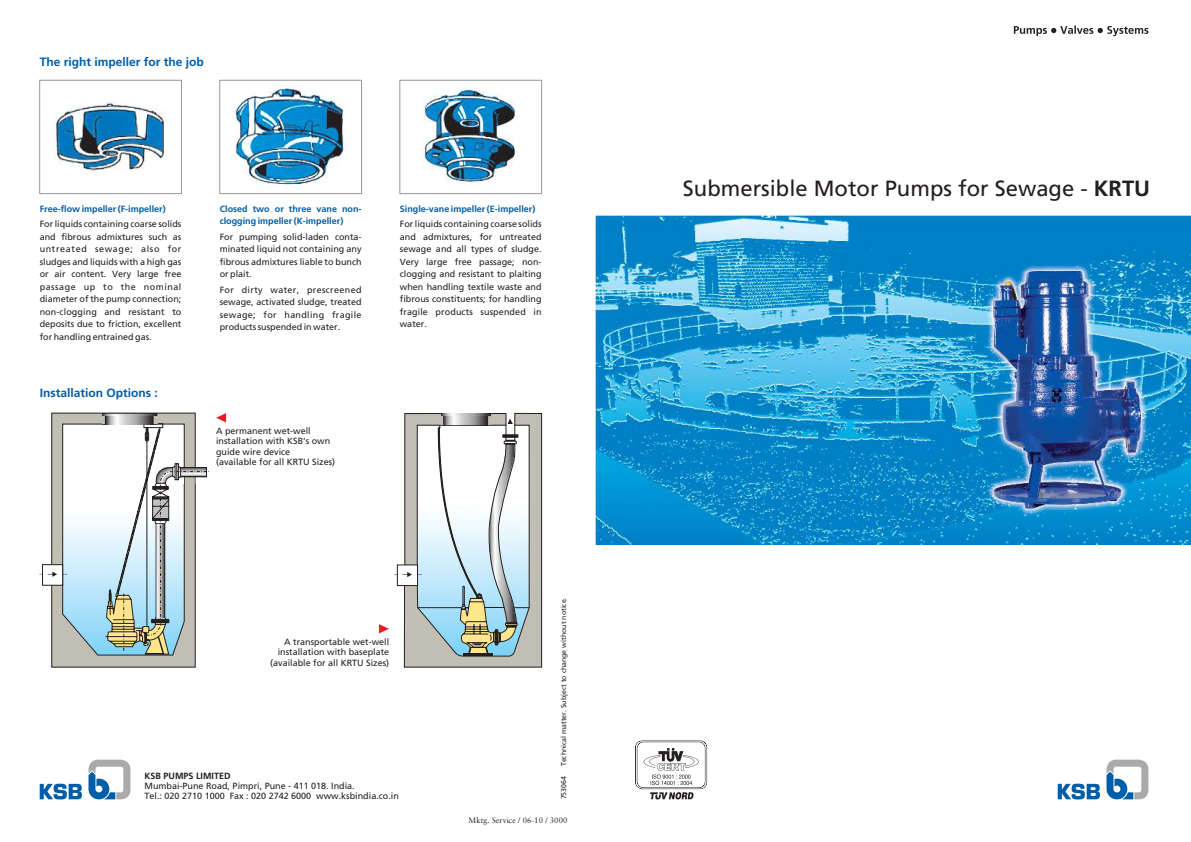
<style>
.page{position:relative;width:1191px;height:842px;background:#fff}
.page>*{position:absolute;margin:0;border:0;box-sizing:border-box;transform-origin:0 0}
.t1{font:22px "Frutiger Roman";color:#241f1f}
.t2{font:700 12px "Frutiger";color:#005da7}
.t3{font:9px/12.5px "Frutiger Roman";color:#241f1f;text-align:justify}
.t4{font:700 9px/12.5px "Frutiger";color:#005da7}
.t5{font:700 9px "Frutiger";color:#241f1f}
.t6{font:8px "Sabon";color:#241f1f}
.t7{font:7px "Frutiger Roman";color:#241f1f}
.s1{font-family:"Frutiger";font-weight:700}
</style>
<div class="page">
<svg style="left:88px;top:760px;width:42px;height:39px"></svg>
<svg style="left:40px;top:784px;width:42px;height:15px"></svg>
<div style="left:39px;top:80px;width:143px;height:114px;border:1px solid #969698"></div>
<div style="left:219px;top:80px;width:143px;height:114px;border:1px solid #969698"></div>
<div style="left:399px;top:80px;width:143px;height:114px;border:1px solid #969698"></div>
<img style="left:55px;top:101px;width:110px;height:70px">
<img style="left:234px;top:86px;width:112px;height:102px">
<img style="left:422px;top:88px;width:93px;height:97px">
<svg style="left:40px;top:412px;width:186px;height:256px"></svg>
<svg style="left:379px;top:413px;width:163px;height:255px"></svg>
<img style="left:595px;top:215px;width:596px;height:329px">
<svg style="left:1106px;top:760px;width:42px;height:39px"></svg>
<svg style="left:1057px;top:784px;width:43px;height:15px"></svg>
<svg style="left:635px;top:740px;width:72px;height:59px"></svg>
<svg style="left:1013px;top:26px;width:135px;height:10px"></svg>
<img style="left:984px;top:263px;width:165px;height:255px">
<img style="left:993px;top:272px;width:148px;height:237px">
<h2 class="t2" style="left:40px;top:55px;width:166px">The right impeller for the job</h2>
<p class="t4" style="left:40px;top:202px;width:128px">Free-flow impeller (F-impeller)</p>
<p class="t3" style="left:40px;top:218px;width:143px">For liquids containing coarse solids and fibrous admixtures such as untreated sewage; also for sludges and liquids with a high gas or air content. Very large free passage up to the nominal diameter of the pump connection; non-clogging and resistant to deposits due to friction, excellent for handling entrained gas.</p>
<h2 class="t2" style="left:40px;top:386px;width:120px">Installation Options :</h2>
<p class="t4" style="left:220px;top:202px;width:143px">Closed two or three vane non&shy;clogging impeller (K-impeller)</p>
<p class="t3" style="left:220px;top:230px;width:143px">For pumping solid-laden conta&shy;minated liquid not containing any fibrous admixtures liable to bunch or plait.</p>
<p class="t3" style="left:220px;top:283px;width:143px">For dirty water, prescreened sewage, activated sludge, treated sewage; for handling fragile products suspended in water.</p>
<p class="t3" style="left:216px;top:426px;width:121px;line-height:10.4px;text-align:left">A permanent wet-well installation with KSB's own guide wire device<br>(available for all KRTU Sizes)</p>
<p class="t4" style="left:400px;top:202px;width:137px">Single-vane impeller (E-impeller)</p>
<p class="t3" style="left:400px;top:218px;width:143px">For liquids containing coarse solids and admixtures, for untreated sewage and all types of sludge.<br>Very large free passage; non&shy;clogging and resistant to plaiting when handling textile waste and fibrous constituents; for handling fragile products suspended in water.</p>
<p class="t3" style="left:270px;top:637px;width:121px;line-height:10.4px;text-align:right">A transportable wet-well installation with baseplate (available for all KRTU Sizes)</p>
<p class="t5" style="left:145px;top:770px;width:88px">KSB PUMPS LIMITED</p>
<p class="t3" style="left:145px;top:781px;width:256px;line-height:10.4px">Mumbai-Pune Road, Pimpri, Pune - 411 018. India.<br>Tel.: 020 2710 1000 Fax : 020 2742 6000 www.ksbindia.co.in</p>
<p class="t7" style="left:559px;top:766px;width:170px;rotate:-90deg">Technical matter. Subject to change without notice.</p>
<p class="t7" style="left:559px;top:799px;width:25px;rotate:-90deg">753064</p>
<p class="t6" style="left:468px;top:816px;width:101px">Mktg. Service / 06-10 / 3000</p>
<h1 class="t1" style="left:683px;top:176px;width:468px">Submersible Motor Pumps for Sewage - <span class="s1">KRTU</span></h1>
</div>
